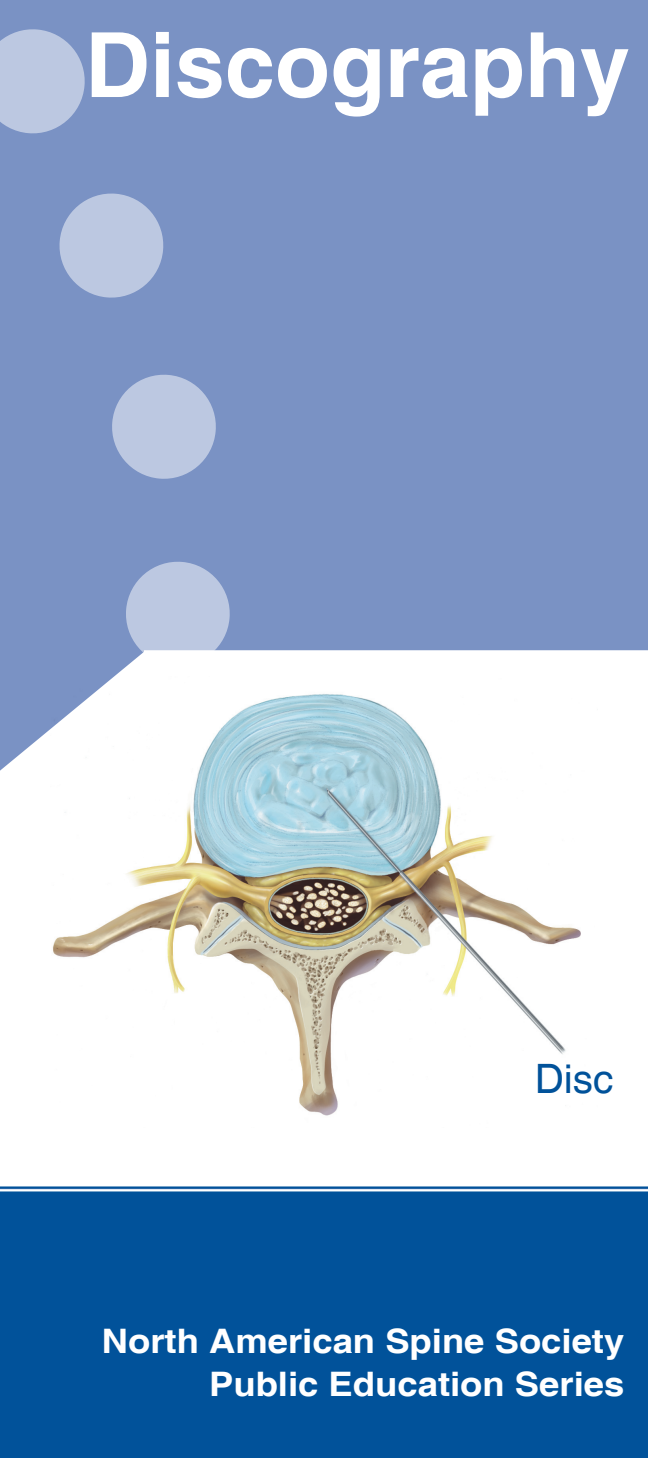
<style>
.page{position:relative;width:648px;height:1458px;background:#fff}
.page>*{position:absolute;margin:0;border:0;box-sizing:border-box;transform-origin:0 0}
.t1{font:700 90px "Helvetica";color:#fff}
.t2{font:40.5px "Helvetica";color:#01529a}
.t3{font:700 33.75px/43.2px "Helvetica";color:#fff;text-align:right;scale:1.08 1}
</style>
<div class="page">
<div style="left:0;top:0;width:648px;height:650px;background:#7a92c4"></div>
<div style="left:0;top:1189px;width:648px;height:269px;background:#01529a"></div>
<svg style="left:0;top:646px;width:125px;height:125px;background:#8ea2cc"></svg>
<svg style="left:58px;top:192px;width:106px;height:107px;background:#abbad9"></svg>
<svg style="left:111px;top:374px;width:106px;height:106px;background:#abbad9"></svg>
<svg style="left:125px;top:561px;width:106px;height:96px;background:#b3c1dd"></svg>
<svg style="left:0;top:28px;width:86px;height:106px;background:#afbedb"></svg>
<div style="left:51px;top:657px;width:546px;height:527px;background:#fff"></div>
<img style="left:51px;top:677px;width:530px;height:439px">
<hr style="left:0;top:1186px;width:648px;height:3px;background:#01529a">
<h1 class="t1" style="left:85px;top:10px;width:547px">Discography</h1>
<p class="t2" style="left:535px;top:1056px;width:80px">Disc</p>
<p class="t3" style="left:102px;top:1321px;width:485px">North American Spine Society<br>Public Education Series</p>
</div>
